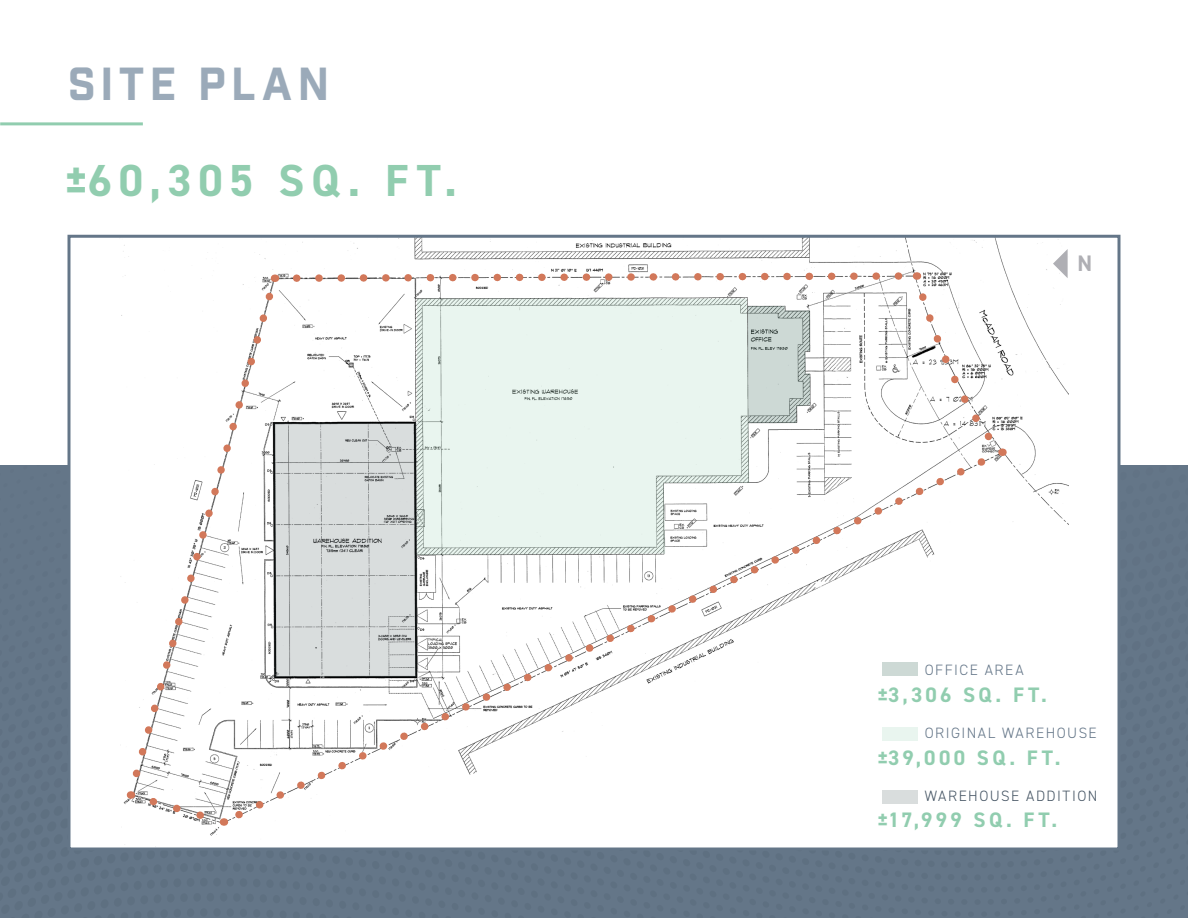
<style>
.page{position:relative;width:1188px;height:918px;background:#fff}
.page>*{position:absolute;margin:0;border:0;box-sizing:border-box;transform-origin:0 0}
.t1{font:700 45px "DIN2014";letter-spacing:.155em;color:#91cdaf}
.t2{font:45px "Industry Inc Base";letter-spacing:.11em;color:#9baab9}
.t3{font:700 22.5px "DIN2014";color:#afafb4}
.t4{font:700 21px "DIN2014";letter-spacing:.16em;color:#91cdaf}
.t5{font:300 15px "DIN2014";letter-spacing:.1em;color:#647688}
.t6{font:300 15px "DIN2014";letter-spacing:.1em;color:#465564}
.s1{font-family:"Industry Inc Base";font-weight:400}
</style>
<div class="page">
<div style="left:0;top:466px;width:1188px;height:452px;background:#647688"></div>
<hr style="left:0;top:122px;width:143px;height:3px;background:#91cdaf">
<div style="left:69px;top:236px;width:1050px;height:613px;background:#fff"></div>
<img style="left:120px;top:239px;width:949px;height:606px">
<div style="left:68px;top:235px;width:1052px;height:615px;border:3px solid #647688"></div>
<svg style="left:1053px;top:249px;width:15px;height:29px"></svg>
<svg style="left:127px;top:280px;width:154px;height:503px"></svg>
<svg style="left:224px;top:452px;width:768px;height:375px"></svg>
<svg style="left:130px;top:789px;width:80px;height:36px"></svg>
<svg style="left:417px;top:456px;width:332px;height:99px;fill:#e9f5ef"></svg>
<div style="left:882px;top:662px;width:36px;height:13px;background:#cdd9d5"></div>
<div style="left:882px;top:727px;width:36px;height:13px;background:#e9f5ef"></div>
<div style="left:882px;top:790px;width:36px;height:14px;background:#d9dddd"></div>
<svg style="left:289px;top:269px;width:716px;height:187px"></svg>
<svg style="left:274px;top:423px;width:143px;height:253px;background:#cdd0d1"></svg>
<p class="t2" style="left:68px;top:57px;width:263px">SITE PLAN</p>
<p class="t1" style="left:65px;top:151px;width:393px"><span class="s1">±</span>60,305 SQ. FT.</p>
<p class="t3" style="left:1077px;top:249px;width:16px">N</p>
<p class="t5" style="left:925px;top:661px;width:100px">OFFICE AREA</p>
<p class="t4" style="left:878px;top:681px;width:171px"><span class="s1">±</span>3,306 SQ. FT.</p>
<p class="t5" style="left:925px;top:724px;width:174px">ORIGINAL WAREHOUSE</p>
<p class="t4" style="left:878px;top:744px;width:185px"><span class="s1">±</span>39,000 SQ. FT.</p>
<p class="t6" style="left:925px;top:787px;width:174px">WAREHOUSE ADDITION</p>
<p class="t4" style="left:878px;top:805px;width:181px"><span class="s1">±</span>17,999 SQ. FT.</p>
</div>
